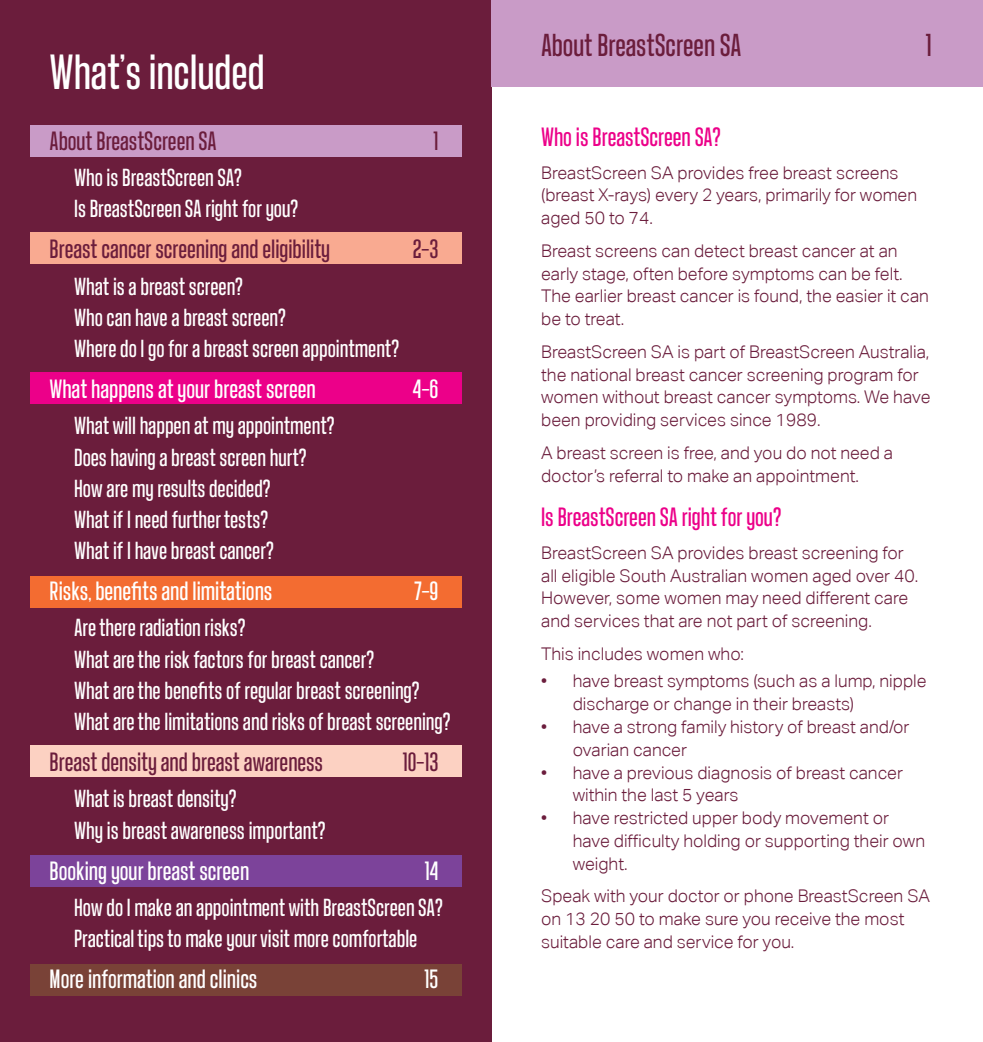
<style>
.page{position:relative;width:983px;height:1042px;background:#fff}
.page>*{position:absolute;margin:0;border:0;box-sizing:border-box;transform-origin:0 0}
.t1{font:500 49px "Landasans";color:#fff}
.t2{font:500 31.5px "Landasans";color:#6b1d3c}
.t3{font:500 26.25px "Landasans";color:#fff}
.t4{font:500 26.25px "Landasans";color:#6b1d3c}
.t5{font:500 26.25px "Landasans";color:#ec0089}
.t6{font:500 24.5px/31.2px "Landasans";color:#fff}
.t7{font:300 17.5px/22.8px "Aktiv Grotesk Corp";color:#6b1d3c}
</style>
<div class="page">
<div style="left:0;top:0;width:491px;height:1042px;background:#6b1d3c"></div>
<div style="left:30px;top:964px;width:431px;height:32px;background:#794237"></div>
<div style="left:30px;top:232px;width:431px;height:32px;background:#f9aa91"></div>
<div style="left:30px;top:373px;width:431px;height:31px;background:#ec0089"></div>
<div style="left:30px;top:576px;width:431px;height:31px;background:#f36c31"></div>
<div style="left:30px;top:745px;width:431px;height:31px;background:#fcd1c2"></div>
<div style="left:30px;top:855px;width:431px;height:32px;background:#7c439a"></div>
<div style="left:30px;top:125px;width:431px;height:31px;background:#c99bc7"></div>
<div style="left:491px;top:0;width:491px;height:87px;background:#c99bc7"></div>
<h1 class="t1" style="left:50px;top:46px;width:216px">What’s included</h1>
<h3 class="t4" style="left:50px;top:127px;width:168px">About BreastScreen SA</h3>
<h3 class="t4" style="left:433px;top:127px;width:6px">1</h3>
<h3 class="t6" style="left:74px;top:162px;width:225px">Who is BreastScreen SA?<br>Is BreastScreen SA right for you?</h3>
<h3 class="t4" style="left:50px;top:236px;width:282px">Breast cancer screening and eligibility</h3>
<h3 class="t4" style="left:412px;top:236px;width:27px">2-3</h3>
<h3 class="t6" style="left:74px;top:271px;width:326px">What is a breast screen?<br>Who can have a breast screen?<br>Where do I go for a breast screen appointment?</h3>
<h3 class="t3" style="left:50px;top:375px;width:267px">What happens at your breast screen</h3>
<h3 class="t3" style="left:413px;top:375px;width:27px">4-6</h3>
<h3 class="t6" style="left:74px;top:410px;width:262px">What will happen at my appointment?<br>Does having a breast screen hurt?<br>How are my results decided?<br>What if I need further tests?<br>What if I have breast cancer?</h3>
<h3 class="t3" style="left:50px;top:577px;width:224px">Risks, benefits and limitations</h3>
<h3 class="t3" style="left:414px;top:577px;width:26px">7-9</h3>
<h3 class="t6" style="left:74px;top:613px;width:378px">Are there radiation risks?<br>What are the risk factors for breast cancer?<br>What are the benefits of regular breast screening?<br>What are the limitations and risks of breast screening?</h3>
<h3 class="t4" style="left:50px;top:748px;width:275px">Breast density and breast awareness</h3>
<h3 class="t4" style="left:403px;top:748px;width:37px">10-13</h3>
<h3 class="t6" style="left:74px;top:784px;width:253px">What is breast density?<br>Why is breast awareness important?</h3>
<h3 class="t3" style="left:50px;top:857px;width:201px">Booking your breast screen</h3>
<h3 class="t3" style="left:424px;top:857px;width:15px">14</h3>
<h3 class="t6" style="left:74px;top:892px;width:370px">How do I make an appointment with BreastScreen SA?<br>Practical tips to make your visit more comfortable</h3>
<h3 class="t3" style="left:50px;top:965px;width:209px">More information and clinics</h3>
<h3 class="t3" style="left:424px;top:965px;width:15px">15</h3>
<h2 class="t2" style="left:541px;top:29px;width:202px">About BreastScreen SA</h2>
<h2 class="t2" style="left:925px;top:29px;width:7px">1</h2>
<h3 class="t5" style="left:541px;top:123px;width:181px">Who is BreastScreen SA?</h3>
<p class="t7" style="left:541px;top:161px;width:377px">BreastScreen SA provides free breast screens (breast X-rays) every 2 years, primarily for women aged 50 to 74.</p>
<p class="t7" style="left:541px;top:239px;width:389px">Breast screens can detect breast cancer at an early stage, often before symptoms can be felt.<br>The earlier breast cancer is found, the easier it can be to treat.</p>
<p class="t7" style="left:541px;top:340px;width:391px">BreastScreen SA is part of BreastScreen Australia, the national breast cancer screening program for women without breast cancer symptoms. We have been providing services since 1989.</p>
<p class="t7" style="left:541px;top:441px;width:353px">A breast screen is free, and you do not need a doctor’s referral to make an appointment.</p>
<h3 class="t5" style="left:541px;top:503px;width:241px">Is BreastScreen SA right for you?</h3>
<p class="t7" style="left:541px;top:541px;width:378px">BreastScreen SA provides breast screening for all eligible South Australian women aged over 40.<br>However, some women may need different care and services that are not part of screening.</p>
<p class="t7" style="left:541px;top:642px;width:204px">This includes women who:</p>
<p class="t7" style="left:572px;top:670px;width:355px;text-indent:-32px">• have breast symptoms (such as a lump, nipple discharge or change in their breasts)</p>
<p class="t7" style="left:572px;top:715px;width:338px;text-indent:-32px">• have a strong family history of breast and/or ovarian cancer</p>
<p class="t7" style="left:572px;top:761px;width:332px;text-indent:-32px">• have a previous diagnosis of breast cancer within the last 5 years</p>
<p class="t7" style="left:572px;top:806px;width:354px;text-indent:-32px">• have restricted upper body movement or have difficulty holding or supporting their own weight.</p>
<p class="t7" style="left:541px;top:884px;width:390px">Speak with your doctor or phone BreastScreen SA on 13 20 50 to make sure you receive the most suitable care and service for you.</p>
</div>
